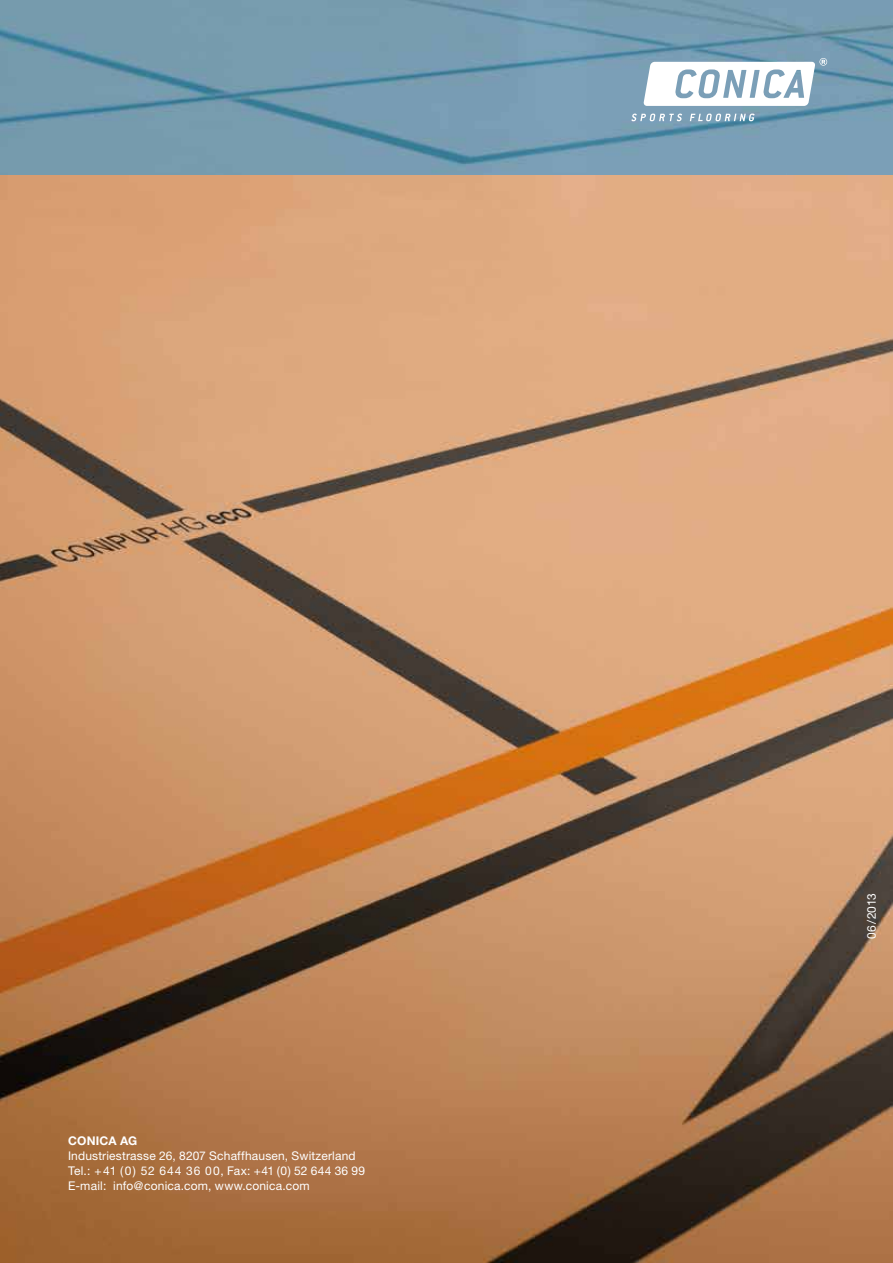
<style>
.page{position:relative;width:893px;height:1263px;background:#fff}
.page>*{position:absolute;margin:0;border:0;box-sizing:border-box;transform-origin:0 0}
.t1{font:12px/15px "Helvetica Neue CE";letter-spacing:.015em;color:#fff}
.t2{font:700 12px "Helvetica Neue";letter-spacing:.015em;color:#fff}
.t3{font:12px "Helvetica Neue";letter-spacing:.005em;color:#fff}
</style>
<div class="page">
<img style="left:0;top:0;width:893px;height:1263px">
<svg style="left:643px;top:58px;width:184px;height:48px"></svg>
<svg style="left:631px;top:114px;width:51px;height:7px"></svg>
<svg style="left:690px;top:114px;width:65px;height:7px"></svg>
<p class="t2" style="left:68px;top:1133px;width:71px">CONICA AG</p>
<p class="t1" style="left:68px;top:1148px;width:299px">Industriestrasse 26, 8207 Schaffhausen, Switzerland<br>Tel.: +41 (0) 52 644 36 00, Fax: +41 (0) 52 644 36 99<br>E-mail: info@conica.com, www.conica.com</p>
<p class="t3" style="left:864px;top:938px;width:47px;rotate:-90deg">06/2013</p>
</div>
